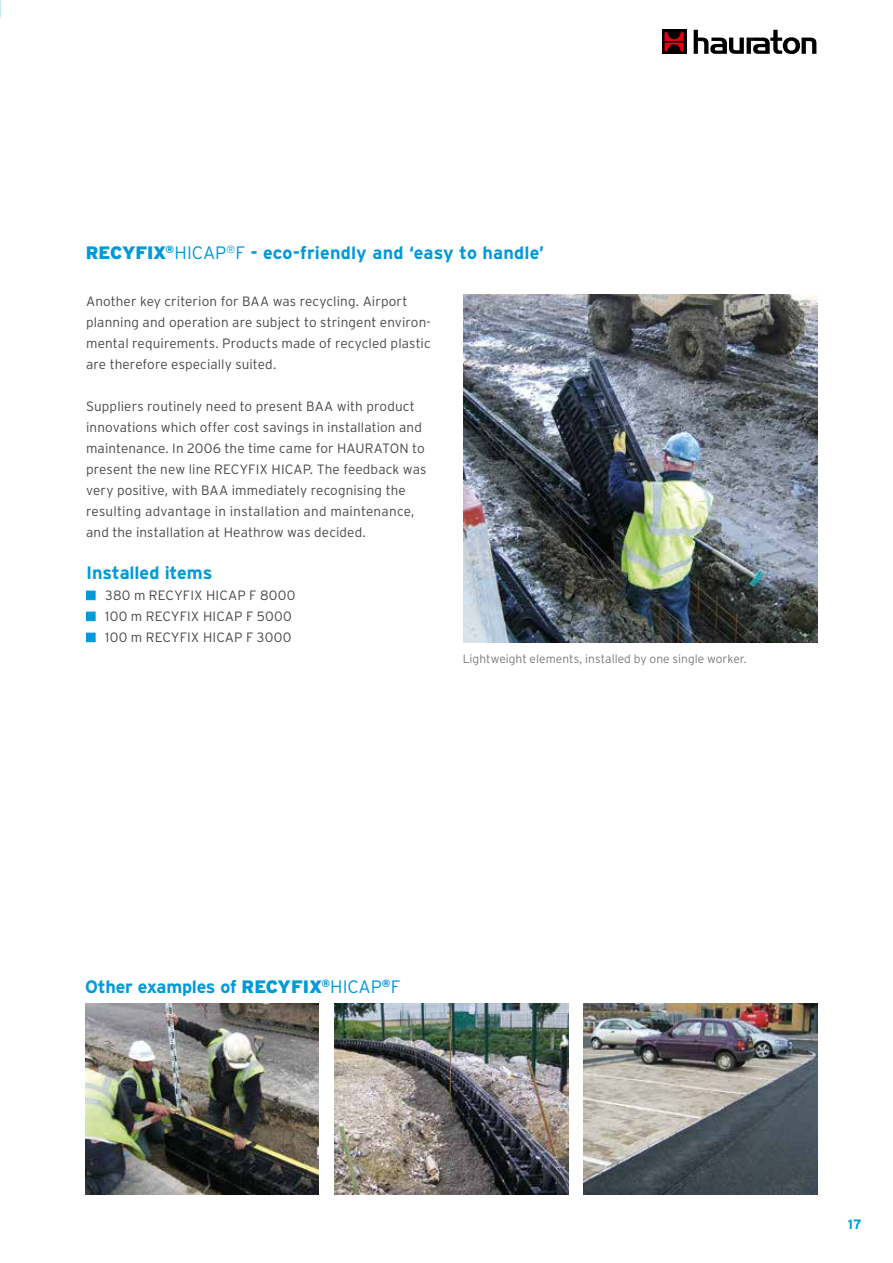
<style>
.page{position:relative;width:893px;height:1263px;background:#fff}
.page>*{position:absolute;margin:0;border:0;box-sizing:border-box;transform-origin:0 0}
.t1{font:700 18px "Interstate";letter-spacing:-.005em;color:#0099da}
.t2{font:300 13.5px/21px "Interstate";letter-spacing:.01em;color:#494948}
.t3{font:700 13.5px "Interstate";color:#0099da}
.t4{font:300 12px "Interstate";color:#7b7b7a}
.s1{font-weight:900}
.s2{font-weight:300}
</style>
<div class="page">
<div style="left:662px;top:30px;width:24px;height:24px;background:#000"></div>
<svg style="left:664px;top:32px;width:20px;height:19px"></svg>
<svg style="left:694px;top:30px;width:122px;height:24px"></svg>
<img style="left:85px;top:1003px;width:234px;height:192px">
<img style="left:334px;top:1003px;width:234px;height:192px">
<img style="left:464px;top:294px;width:353px;height:349px">
<img style="left:583px;top:1003px;width:234px;height:192px">
<div style="left:86px;top:591px;width:9px;height:9px;background:#0099da;border:1px solid #0099da"></div>
<div style="left:86px;top:612px;width:9px;height:9px;background:#0099da;border:1px solid #0099da"></div>
<div style="left:86px;top:633px;width:9px;height:9px;background:#0099da;border:1px solid #0099da"></div>
<h1 class="t1" style="left:86px;top:242px;width:460px"><span class="s1">RECYFIX</span><sup>®</sup><span class="s2">HICAP</span><sup>®</sup><span class="s2">F</span> - eco-friendly and ‘easy to handle’</h1>
<p class="t2" style="left:86px;top:291px;width:346px">Another key criterion for BAA was recycling. Airport planning and operation are subject to stringent environ&shy;mental requirements. Products made of recycled plastic are therefore especially suited.</p>
<p class="t2" style="left:86px;top:396px;width:342px">Suppliers routinely need to present BAA with product innovations which offer cost savings in installation and maintenance. In 2006 the time came for HAURATON to present the new line RECYFIX HICAP. The feedback was very positive, with BAA immediately recognising the resulting advantage in installation and maintenance, and the installation at Heathrow was decided.</p>
<h1 class="t1" style="left:86px;top:563px;width:128px">Installed items</h1>
<p class="t2" style="left:105px;top:585px;width:192px">380 m RECYFIX HICAP F 8000<br>100 m RECYFIX HICAP F 5000<br>100 m RECYFIX HICAP F 3000</p>
<p class="t4" style="left:463px;top:652px;width:286px">Lightweight elements, installed by one single worker.</p>
<h1 class="t1" style="left:85px;top:976px;width:317px">Other examples of <span class="s1">RECYFIX</span><sup>®</sup><span class="s2">HICAP</span><sup>®</sup><span class="s2">F</span></h1>
<p class="t3" style="left:848px;top:1217px;width:15px">17</p>
</div>
